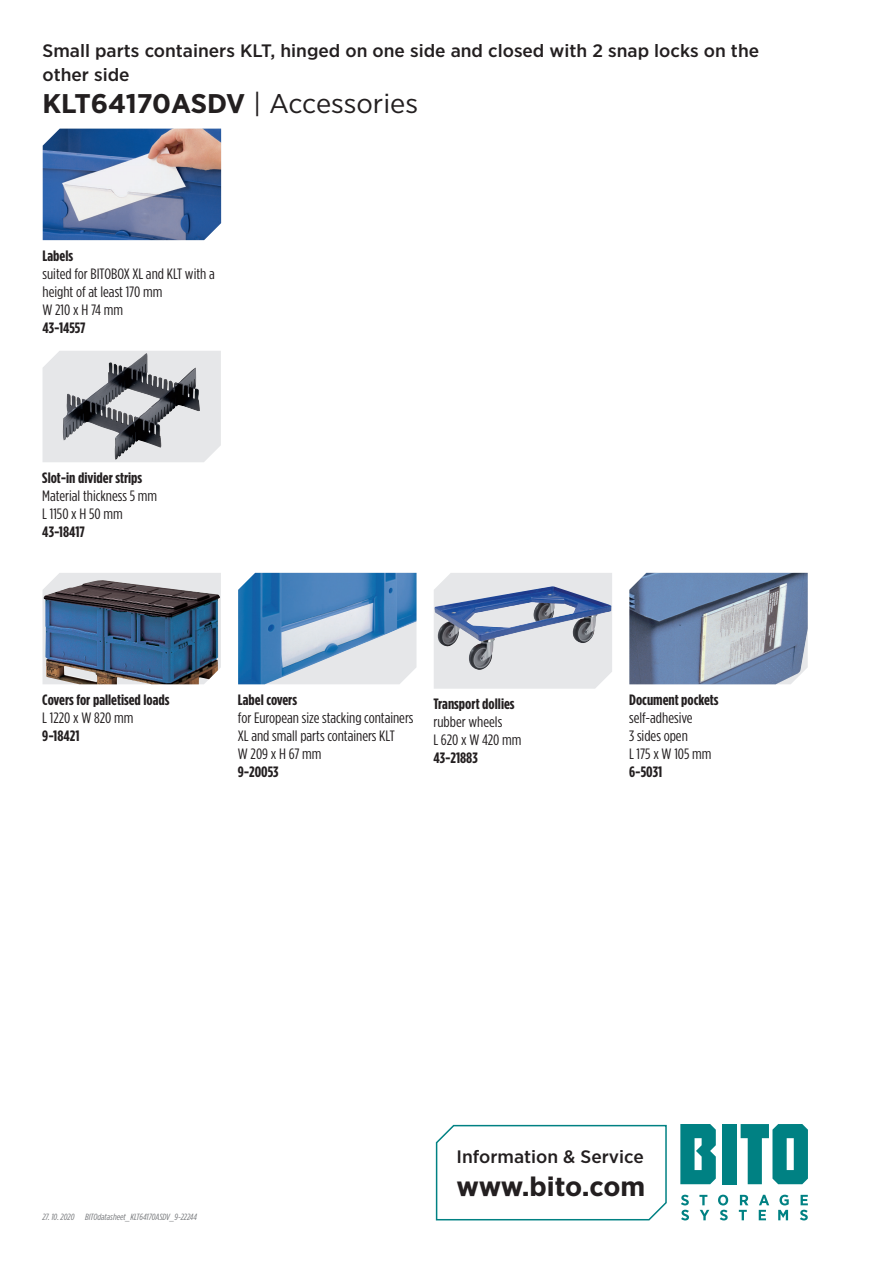
<style>
.page{position:relative;width:893px;height:1263px;background:#fff}
.page>*{position:absolute;margin:0;border:0;box-sizing:border-box;transform-origin:0 0}
.t1{font:700 27px "Gotham Narrow";letter-spacing:-.005em;color:#231f20;scale:1.1 1}
.t2{font:500 18px/24px "Gotham Narrow";color:#231f20;scale:1.1 1}
.t3{font:15px/18px "Gotham Condensed";color:#231f20;scale:1.1 1}
.t4{font:700 15px "Gotham Condensed";color:#231f20;scale:1.1 1}
.t5{font:italic 9px "Gotham Condensed";color:#76787b;scale:1.1 1}
.s1{font-weight:400}
</style>
<div class="page">
<div style="left:723px;top:1124px;width:14px;height:60px;background:#008183"></div>
<svg style="left:680px;top:1124px;width:36px;height:60px;background:#229193"></svg>
<svg style="left:741px;top:1124px;width:67px;height:60px"></svg>
<svg style="left:681px;top:1195px;width:8px;height:25px"></svg>
<svg style="left:699px;top:1195px;width:10px;height:25px"></svg>
<svg style="left:718px;top:1195px;width:10px;height:25px"></svg>
<svg style="left:739px;top:1195px;width:9px;height:25px"></svg>
<svg style="left:759px;top:1195px;width:10px;height:25px"></svg>
<svg style="left:778px;top:1195px;width:11px;height:25px"></svg>
<svg style="left:800px;top:1195px;width:8px;height:25px"></svg>
<svg style="left:435px;top:1124px;width:232px;height:97px"></svg>
<img style="left:629px;top:573px;width:179px;height:111px">
<div style="left:434px;top:573px;width:178px;height:116px;background:#e6e7e9"></div>
<img style="left:434px;top:586px;width:177px;height:84px">
<img style="left:238px;top:573px;width:178px;height:111px">
<svg style="left:53px;top:573px;width:168px;height:95px"></svg>
<img style="left:43px;top:580px;width:177px;height:104px">
<div style="left:43px;top:351px;width:178px;height:111px;background:#e6e7e9"></div>
<img style="left:62px;top:357px;width:138px;height:103px">
<img style="left:43px;top:129px;width:178px;height:111px">
<p class="t2" style="left:43px;top:38px;width:653px">Small parts containers KLT, hinged on one side and closed with 2 snap locks on the other side</p>
<h1 class="t1" style="left:43px;top:86px;width:343px">KLT64170ASDV <span class="s1">| Accessories</span></h1>
<p class="t4" style="left:43px;top:247px;width:29px">Labels</p>
<p class="t3" style="left:43px;top:264px;width:158px">suited for BITOBOX XL and KLT with a height of at least 170 mm<br>W 210 x H 74 mm</p>
<p class="t4" style="left:43px;top:319px;width:41px">43-14557</p>
<p class="t4" style="left:42px;top:469px;width:92px">Slot-in divider strips</p>
<p class="t3" style="left:42px;top:486px;width:106px">Material thickness 5 mm<br>L 1150 x H 50 mm</p>
<p class="t4" style="left:42px;top:523px;width:40px">43-18417</p>
<p class="t4" style="left:42px;top:691px;width:117px">Covers for palletised loads</p>
<p class="t3" style="left:42px;top:708px;width:84px">L 1220 x W 820 mm</p>
<p class="t4" style="left:42px;top:727px;width:35px">9-18421</p>
<p class="t4" style="left:238px;top:691px;width:55px">Label covers</p>
<p class="t3" style="left:238px;top:708px;width:161px">for European size stacking containers<br>XL and small parts containers KLT<br>W 209 x H 67 mm</p>
<p class="t4" style="left:238px;top:763px;width:38px">9-20053</p>
<p class="t4" style="left:433px;top:695px;width:75px">Transport dollies</p>
<p class="t3" style="left:433px;top:713px;width:81px">rubber wheels<br>L 620 x W 420 mm</p>
<p class="t4" style="left:433px;top:749px;width:42px">43-21883</p>
<p class="t4" style="left:629px;top:691px;width:83px">Document pockets</p>
<p class="t3" style="left:629px;top:708px;width:76px">self-adhesive<br>3 sides open<br>L 175 x W 105 mm</p>
<p class="t4" style="left:629px;top:763px;width:32px">6-5031</p>
<p class="t5" style="left:43px;top:1212px;width:31px">27. 10. 2020</p>
<p class="t5" style="left:85px;top:1212px;width:103px">BITOdatasheet_KLT64170ASDV_9-22244</p>
<p class="t2" style="left:457px;top:1144px;width:172px">Information &amp; Service</p>
<h1 class="t1" style="left:457px;top:1169px;width:173px">www.bito.com</h1>
</div>
